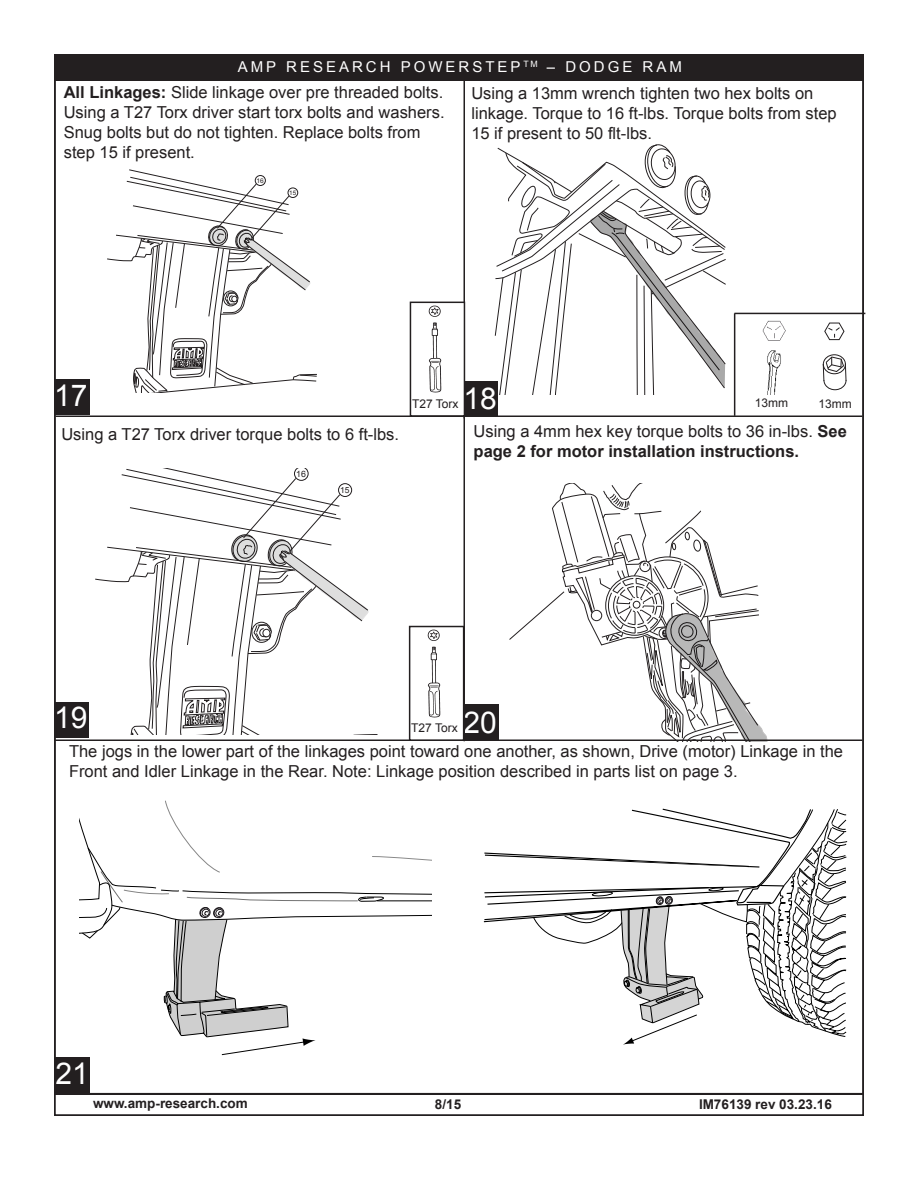
<style>
.page{position:relative;width:918px;height:1188px;background:#fff}
.page>*{position:absolute;margin:0;border:0;box-sizing:border-box;transform-origin:0 0}
.t1{font:30px "Arial";color:#fff}
.t2{font:16.5px/19.8px "Arial";color:#231f20}
.t3{font:700 16.5px/19.8px "Arial";color:#231f20}
.t4{font:15px "Arial";letter-spacing:.2em;color:#fff}
.t5{font:700 13.5px "Arial";color:#231f20}
.t6{font:12px "Arial";color:#231f20}
.t7{font:8.7px "Arial";color:#231f20}
.t8{font:8.4px "Arial";color:#231f20}
.t9{font:6.45px "Arial";color:#231f20}
.t10{font:6.15px "Arial";color:#231f20}
.s1{font-weight:700}
.s2{font-weight:400}
</style>
<div class="page">
<div style="left:54px;top:55px;width:809px;height:26px;background:#231f20"></div>
<div style="left:56px;top:1058px;width:34px;height:36px;background:#231f20"></div>
<div style="left:54px;top:702px;width:34px;height:36px;background:#231f20"></div>
<div style="left:56px;top:380px;width:34px;height:36px;background:#231f20"></div>
<div style="left:464px;top:381px;width:34px;height:36px;background:#231f20"></div>
<div style="left:464px;top:704px;width:35px;height:36px;background:#231f20"></div>
<div style="left:54px;top:1094px;width:810px;height:22px;border:2px solid #231f20"></div>
<svg style="left:509px;top:484px;width:258px;height:256px"></svg>
<hr style="left:56px;top:416px;width:806px;height:1px;background:#231f20">
<hr style="left:54px;top:740px;width:808px;height:1px;background:#231f20">
<hr style="left:464px;top:80px;width:1px;height:338px;background:#231f20">
<hr style="left:464px;top:416px;width:1px;height:325px;background:#231f20">
<svg style="left:494px;top:144px;width:232px;height:250px"></svg>
<svg style="left:79px;top:800px;width:352px;height:256px"></svg>
<svg style="left:483px;top:808px;width:365px;height:237px"></svg>
<div style="left:409px;top:626px;width:55px;height:115px;border:2px solid #231f20"></div>
<img style="left:427px;top:630px;width:14px;height:87px">
<svg style="left:95px;top:468px;width:283px;height:267px"></svg>
<div style="left:410px;top:302px;width:55px;height:115px;border:2px solid #231f20"></div>
<img style="left:428px;top:305px;width:13px;height:88px">
<svg style="left:107px;top:169px;width:210px;height:223px"></svg>
<hr style="left:734px;top:313px;width:131px;height:1px;background:#231f20">
<hr style="left:734px;top:313px;width:1px;height:103px;background:#231f20">
<div style="left:823px;top:355px;width:23px;height:19px;border:1px solid #231f20;border-radius:50%"></div>
<svg style="left:823px;top:357px;width:23px;height:33px"></svg>
<svg style="left:824px;top:323px;width:20px;height:17px"></svg>
<img style="left:762px;top:321px;width:24px;height:73px">
<p class="t4" style="left:238px;top:57px;width:446px">AMP RESEARCH POWERSTEP <sup>TM</sup> – DODGE RAM</p>
<p class="t2" style="left:64px;top:83px;width:382px"><span class="s1">All Linkages:</span> Slide linkage over pre threaded bolts.<br>Using a T27 Torx driver start torx bolts and washers.<br>Snug bolts but do not tighten. Replace bolts from step 15 if present.</p>
<p class="t9" style="left:256px;top:176px;width:9px">16</p>
<p class="t10" style="left:289px;top:189px;width:8px">15</p>
<p class="t2" style="left:471px;top:83px;width:367px">Using a 13mm wrench tighten two hex bolts on linkage. Torque to 16 ft-lbs. Torque bolts from step<br>15 if present to 50 flt-lbs.</p>
<h1 class="t1" style="left:52px;top:371px;width:36px">1017</h1>
<h1 class="t1" style="left:470px;top:370px;width:35px">10</h1>
<h1 class="t1" style="left:464px;top:379px;width:35px">18</h1>
<p class="t6" style="left:412px;top:396px;width:48px">T27 Torx</p>
<p class="t6" style="left:755px;top:395px;width:35px">13mm</p>
<p class="t6" style="left:819px;top:396px;width:35px">13mm</p>
<p class="t2" style="left:61px;top:424px;width:339px">Using a T27 Torx driver torque bolts to 6 ft-lbs.</p>
<p class="t3" style="left:474px;top:422px;width:375px"><span class="s2">Using a 4mm hex key torque bolts to 36 in-lbs.</span> See page 2 for motor installation instructions.</p>
<p class="t7" style="left:296px;top:468px;width:11px">16</p>
<p class="t8" style="left:340px;top:485px;width:11px">15</p>
<h1 class="t1" style="left:57px;top:694px;width:35px">10</h1>
<h1 class="t1" style="left:54px;top:698px;width:35px">19</h1>
<h1 class="t1" style="left:464px;top:703px;width:35px">20</h1>
<p class="t6" style="left:411px;top:720px;width:48px">T27 Torx</p>
<p class="t2" style="left:69px;top:742px;width:776px">The jogs in the lower part of the linkages point toward one another, as shown, Drive (motor) Linkage in the<br>Front and Idler Linkage in the Rear. Note: Linkage position described in parts list on page 3.</p>
<h1 class="t1" style="left:54px;top:1050px;width:36px">1021</h1>
<p class="t5" style="left:93px;top:1094px;width:156px">www.amp-research.com</p>
<p class="t5" style="left:442px;top:1096px;width:20px">/15</p>
<p class="t5" style="left:699px;top:1096px;width:134px">IM76139 rev 03.23.16</p>
</div>
